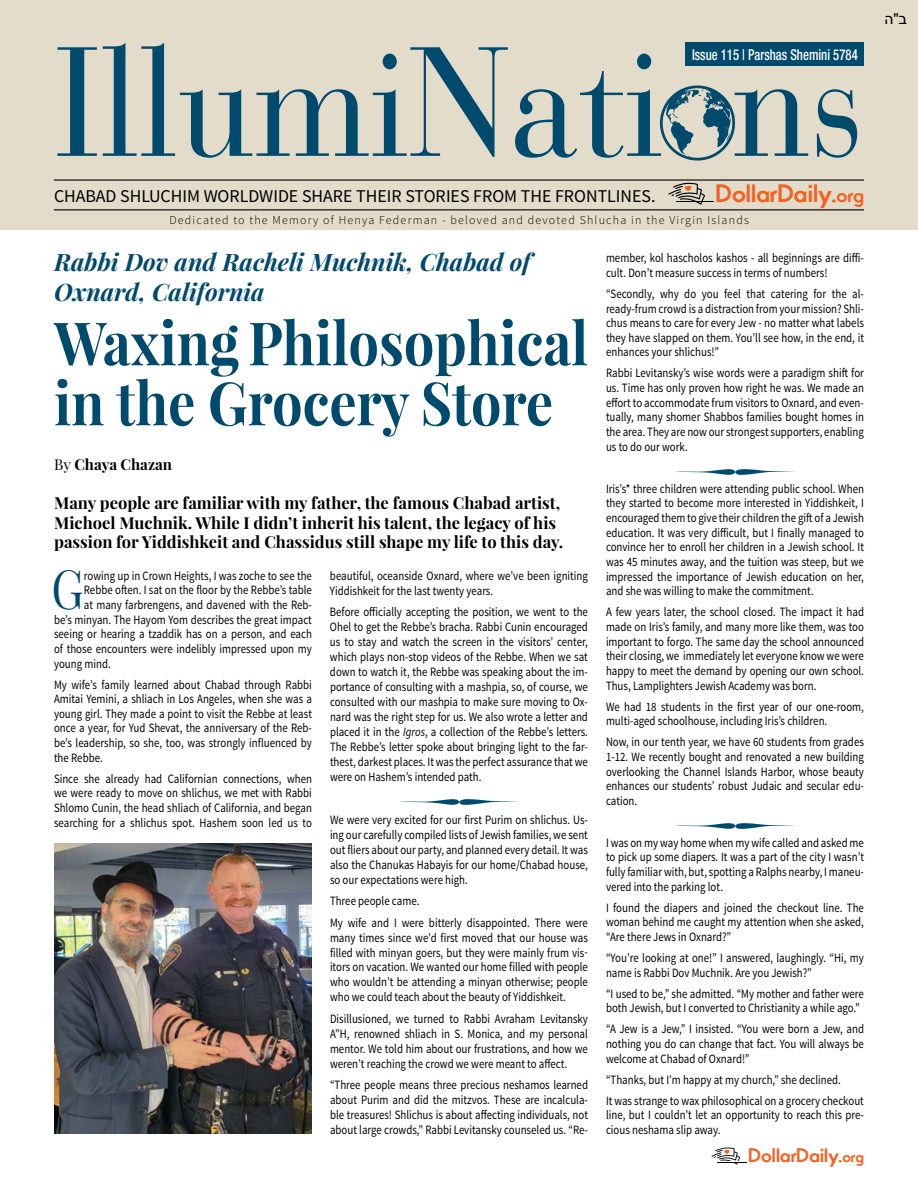
<style>
.page{position:relative;width:918px;height:1188px;background:#fff}
.page>*{position:absolute;margin:0;border:0;box-sizing:border-box;transform-origin:0 0}
.t1{font:154.2px "Bauer Bodoni Std";color:#004a6e;scale:.9 1}
.t2{font:700 60px/60px "Playfair Display";color:#004a6e;scale:.9 1}
.t3{font:54px "Playfair Display";color:#004a6e;scale:.85 1}
.t4{font:italic 700 24px/30px "Playfair Display";color:#004a6e}
.t5{font:700 24px "Movement";letter-spacing:-.005em;color:#f26323}
.t6{font:700 18.6px "Movement";letter-spacing:-.005em;color:#f26323}
.t7{font:18px "Source Sans Pro";color:#000}
.t8{font:700 16.5px/19.8px "Playfair Display";color:#000}
.t9{font:500 condensed 15px "Helvetica Neue LT Std";color:#fff;scale:.85 1}
.t10{font:700 15px "Playfair Display";color:#000}
.t11{font:15px "Arial";color:#000}
.t12{font:12.75px/14.7px "Source Sans Pro";color:#000;text-align:justify;scale:.85 1}
.t13{font:300 12px "Source Sans Pro";letter-spacing:.1em;color:#000}
.s1{color:#e4dcca}
.s2{font-size:19.05px}
.s3{font-weight:400}
.s4{font-style:italic}
.s5{font-size:14.85px}
</style>
<div class="page">
<div style="left:0;top:0;width:918px;height:230px;background:#e4dcca"></div>
<hr style="left:54px;top:179px;width:810px;height:2px;background:#000">
<hr style="left:54px;top:209px;width:810px;height:1px;background:#000">
<svg style="left:668px;top:183px;width:37px;height:22px"></svg>
<hr style="left:676px;top:201px;width:37px;height:1px;background:#000">
<svg style="left:712px;top:1147px;width:28px;height:18px"></svg>
<hr style="left:717px;top:1161px;width:30px;height:1px;background:#fff">
<hr style="left:717px;top:1162px;width:30px;height:1px;background:#000">
<svg style="left:660px;top:85px;width:75px;height:76px"></svg>
<div style="left:686px;top:43px;width:178px;height:23px;background:#004a6e"></div>
<img style="left:54px;top:843px;width:258px;height:291px">
<h1 class="t1" style="left:54px;top:11px;width:902px">IllumiNati<span class="s1">o</span>ns</h1>
<h3 class="t7" style="left:54px;top:185px;width:603px">CHABAD SHLUCHIM WORLDWIDE SHARE THEIR STORIES FROM THE FRONTLINES.</h3>
<p class="t9" style="left:692px;top:45px;width:197px">Issue 115 | Parshas Shemini 5784</p>
<h3 class="t5" style="left:716px;top:178px;width:150px">DollarDaily.<span class="s2">org</span></h3>
<p class="t13" style="left:169px;top:213px;width:581px">Dedicated to the Memory of Henya Federman - beloved and devoted Shlucha in the Virgin Islands</p>
<h3 class="t4" style="left:54px;top:246px;width:478px">Rabbi Dov and Racheli Muchnik, Chabad of<br>Oxnard, California</h3>
<h2 class="t2" style="left:54px;top:313px;width:595px">Waxing Philosophical in the Grocery Store</h2>
<p class="t10" style="left:54px;top:455px;width:119px"><span class="s3">By</span> Chaya Chazan</p>
<p class="t8" style="left:54px;top:493px;width:511px">Many people are familiar with my father, the famous Chabad artist,<br>Michoel Muchnik. While I didn’t inherit his talent, the legacy of his passion for Yiddishkeit and Chassidus still shape my life to this day.</p>
<h3 class="t3" style="left:52px;top:555px;width:40px">G</h3>
<p class="t12" style="left:84px;top:568px;width:270px">rowing up in Crown Heights, I was zoche to see the</p>
<p class="t12" style="left:84px;top:583px;width:270px">Rebbe often. I sat on the floor by the Rebbe’s table</p>
<p class="t12" style="left:84px;top:598px;width:270px">at many farbrengens, and davened with the Reb-</p>
<p class="t12" style="left:54px;top:612px;width:305px">be’s minyan. The Hayom Yom describes the great impact</p>
<p class="t12" style="left:54px;top:627px;width:305px">seeing or hearing a tzaddik has on a person, and each</p>
<p class="t12" style="left:54px;top:642px;width:305px">of those encounters were indelibly impressed upon my</p>
<p class="t12" style="left:54px;top:656px;width:68px">young mind.</p>
<p class="t12" style="left:54px;top:677px;width:305px">My wife’s family learned about Chabad through Rabbi Amitai Yemini, a shliach in Los Angeles, when she was a young girl. They made a point to visit the Rebbe at least once a year, for Yud Shevat, the anniversary of the Reb&shy;be’s leadership, so she, too, was strongly influenced by the Rebbe.</p>
<p class="t12" style="left:54px;top:771px;width:305px">Since she already had Californian connections, when we were ready to move on shlichus, we met with Rabbi Shlomo Cunin, the head shliach of California, and began searching for a shlichus spot. Hashem soon led us to</p>
<p class="t12" style="left:330px;top:568px;width:305px">beautiful, oceanside Oxnard, where we’ve been igniting<br>Yiddishkeit for the last twenty years.</p>
<p class="t12" style="left:330px;top:605px;width:305px">Before officially accepting the position, we went to the Ohel to get the Rebbe’s bracha. Rabbi Cunin encouraged us to stay and watch the screen in the visitors’ center, which plays non-stop videos of the Rebbe. When we sat down to watch it, the Rebbe was speaking about the im&shy;portance of consulting with a mashpia, so, of course, we consulted with our mashpia to make sure moving to Ox&shy;nard was the right step for us. We also wrote a letter and placed it in the <span class="s4">Igros</span>, a collection of the Rebbe’s letters.<br>The Rebbe’s letter spoke about bringing light to the far&shy;thest, darkest places. It was the perfect assurance that we were on Hashem’s intended path.</p>
<p class="t12" style="left:330px;top:812px;width:305px">We were very excited for our first Purim on shlichus. Us-</p>
<p class="t12" style="left:330px;top:827px;width:305px">ing our carefully compiled lists of Jewish families, we sent out fliers about our party, and planned every detail. It was also the Chanukas Habayis for our home/Chabad house, so our expectations were high.</p>
<p class="t12" style="left:330px;top:890px;width:305px;line-height:21.3px">Three people came.<br>My wife and I were bitterly disappointed. There were</p>
<p class="t12" style="left:330px;top:930px;width:305px">many times since we’d first moved that our house was filled with minyan goers, but they were mainly frum vis&shy;itors on vacation. We wanted our home filled with people who wouldn’t be attending a minyan otherwise; people who we could teach about the beauty of Yiddishkeit.</p>
<p class="t12" style="left:330px;top:1011px;width:305px">Disillusioned, we turned to Rabbi Avraham Levitansky A”H, renowned shliach in S. Monica, and my personal mentor. We told him about our frustrations, and how we weren’t reaching the crowd we were meant to affect.</p>
<p class="t12" style="left:330px;top:1078px;width:305px">“Three people means three precious neshamos learned about Purim and did the mitzvos. These are incalcula&shy;ble treasures! Shlichus is about affecting individuals, not about large crowds,” Rabbi Levitansky counseled us. “Re-</p>
<p class="t12" style="left:606px;top:251px;width:305px">member, kol hascholos kashos - all beginnings are diffi&shy;cult. Don’t measure success in terms of numbers!</p>
<p class="t12" style="left:606px;top:287px;width:305px">“Secondly, why do you feel that catering for the al&shy;ready-frum crowd is a distraction from your mission? Shli&shy;chus means to care for every Jew - no matter what labels they have slapped on them. You’ll see how, in the end, it enhances your shlichus!”</p>
<p class="t12" style="left:606px;top:366px;width:305px">Rabbi Levitansky’s wise words were a paradigm shift for us. Time has only proven how right he was. We made an effort to accommodate frum visitors to Oxnard, and even&shy;tually, many shomer Shabbos families bought homes in the area. They are now our strongest supporters, enabling us to do our work.</p>
<p class="t12" style="left:606px;top:481px;width:305px">Iris’s* three children were attending public school. When they started to become more interested in Yiddishkeit, I encouraged them to give their children the gift of a Jewish</p>
<p class="t12" style="left:606px;top:525px;width:305px">education. It was very difficult, but I finally managed to convince her to enroll her children in a Jewish school. It was 45 minutes away, and the tuition was steep, but we impressed the importance of Jewish education on her, and she was willing to make the commitment.</p>
<p class="t12" style="left:606px;top:605px;width:305px">A few years later, the school closed. The impact it had made on Iris’s family, and many more like them, was too important to forgo. The same day the school announced their closing, we immediately let everyone know we were happy to meet the demand by opening our own school.<br>Thus, Lamplighters Jewish Academy was born.</p>
<p class="t12" style="left:606px;top:699px;width:305px">We had 18 students in the first year of our one-room, multi-aged schoolhouse, including Iris’s children.</p>
<p class="t12" style="left:606px;top:735px;width:305px">Now, in our tenth year, we have 60 students from grades 1-12. We recently bought and renovated a new building overlooking the Channel Islands Harbor, whose beauty enhances our students’ robust Judaic and secular edu&shy;cation.</p>
<p class="t12" style="left:606px;top:835px;width:305px">I was on my way home when my wife called and asked me to pick up some diapers. It was a part of the city I wasn’t fully familiar with, but, spotting a Ralphs nearby, I maneu-</p>
<p class="t12" style="left:606px;top:876px;width:305px;line-height:21px">vered into the parking lot.<br>I found the diapers and joined the checkout line. The</p>
<p class="t12" style="left:606px;top:915px;width:305px">woman behind me caught my attention when she asked, “Are there Jews in Oxnard?”</p>
<p class="t12" style="left:606px;top:951px;width:305px">“You’re looking at one!” I answered, laughingly. “Hi, my name is Rabbi Dov Muchnik. Are you Jewish?”</p>
<p class="t12" style="left:606px;top:986px;width:305px">“I used to be,” she admitted. “My mother and father were both Jewish, but I converted to Christianity a while ago.”</p>
<p class="t12" style="left:606px;top:1022px;width:305px">“A Jew is a Jew,” I insisted. “You were born a Jew, and nothing you do can change that fact. You will always be welcome at Chabad of Oxnard!”</p>
<p class="t12" style="left:606px;top:1069px;width:305px;line-height:21px">“Thanks, but I’m happy at my church,” she declined.<br>It was strange to wax philosophical on a grocery checkout</p>
<p class="t12" style="left:606px;top:1108px;width:305px">line, but I couldn’t let an opportunity to reach this pre&shy;cious neshama slip away.</p>
<h3 class="t6" style="left:749px;top:1144px;width:117px">DollarDaily.<span class="s5">org</span></h3>
<p class="t11" style="left:884px;top:9px;width:24px">ה ב"</p>
</div>
